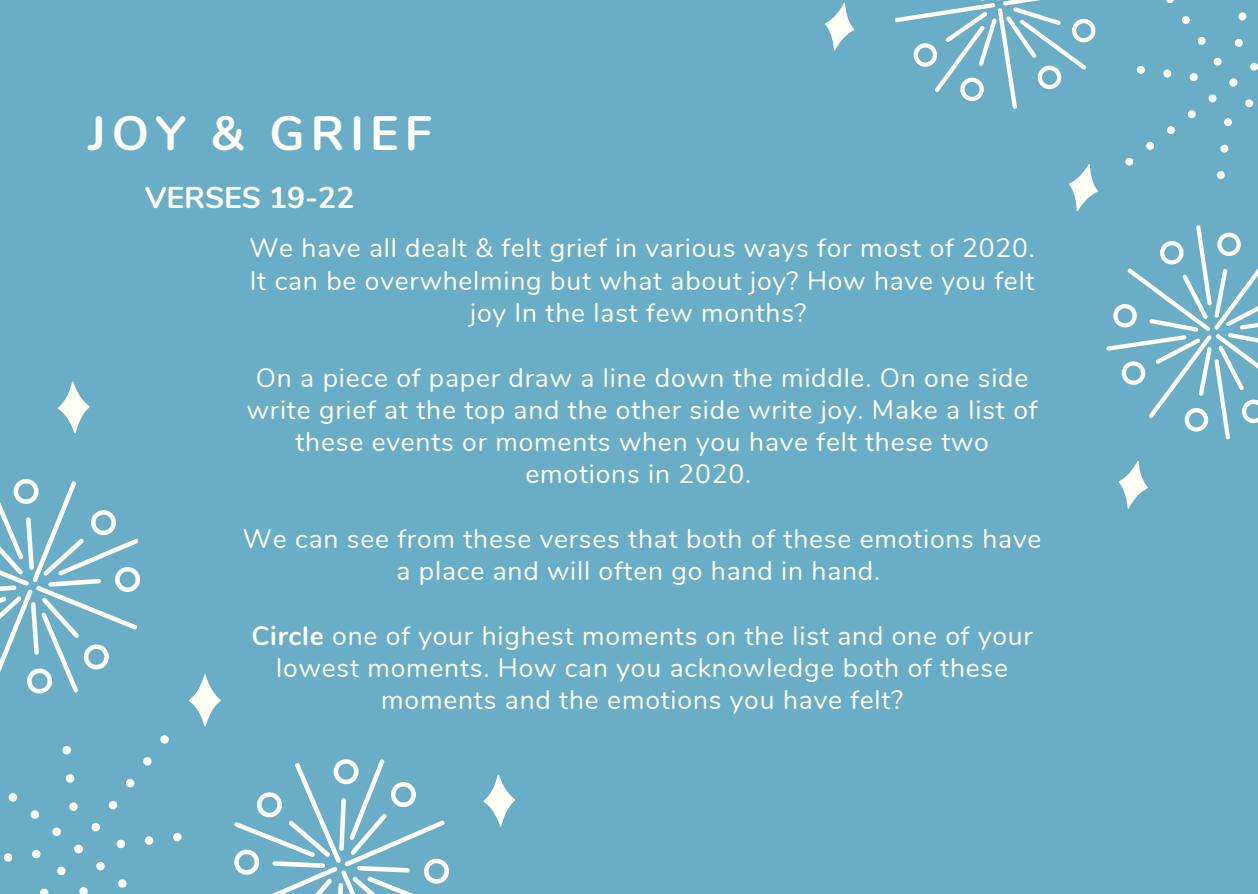
<style>
.page{position:relative;width:1258px;height:894px;background:#fff}
.page>*{position:absolute;margin:0;border:0;box-sizing:border-box;transform-origin:0 0}
.t1{font:700 48px "Nunito";letter-spacing:.13em;color:#fffff6}
.t2{font:700 30px "Nunito";color:#fffff6}
.t3{font:26.4px/32.4px "Nunito";letter-spacing:.03em;color:#fffff6;text-align:center}
.s1{font-weight:700}
</style>
<div class="page">
<div style="left:0;top:0;width:1258px;height:893px;background:#69adc6"></div>
<svg style="left:1125px;top:0;width:133px;height:179px"></svg>
<svg style="left:894px;top:0;width:202px;height:109px"></svg>
<svg style="left:1106px;top:225px;width:152px;height:215px"></svg>
<svg style="left:825px;top:3px;width:30px;height:48px"></svg>
<svg style="left:1069px;top:164px;width:29px;height:48px"></svg>
<svg style="left:1118px;top:461px;width:30px;height:48px"></svg>
<svg style="left:3px;top:735px;width:179px;height:158px"></svg>
<svg style="left:234px;top:759px;width:215px;height:134px"></svg>
<svg style="left:0;top:479px;width:140px;height:215px"></svg>
<svg style="left:483px;top:774px;width:32px;height:53px"></svg>
<svg style="left:189px;top:674px;width:32px;height:52px"></svg>
<svg style="left:58px;top:381px;width:32px;height:53px"></svg>
<h1 class="t1" style="left:89px;top:101px;width:345px">JOY &amp; GRIEF</h1>
<p class="t2" style="left:145px;top:177px;width:211px">VERSES 19-22</p>
<p class="t3" style="left:249px;top:232px;width:787px">We have all dealt &amp; felt grief in various ways for most of 2020.<br>It can be overwhelming but what about joy? How have you felt joy In the last few months?</p>
<p class="t3" style="left:247px;top:361px;width:792px">On a piece of paper draw a line down the middle. On one side write grief at the top and the other side write joy. Make a list of these events or moments when you have felt these two emotions in 2020.</p>
<p class="t3" style="left:243px;top:523px;width:800px">We can see from these verses that both of these emotions have a place and will often go hand in hand.</p>
<p class="t3" style="left:251px;top:619px;width:783px"><span class="s1">Circle</span> one of your highest moments on the list and one of your lowest moments. How can you acknowledge both of these moments and the emotions you have felt?</p>
</div>
